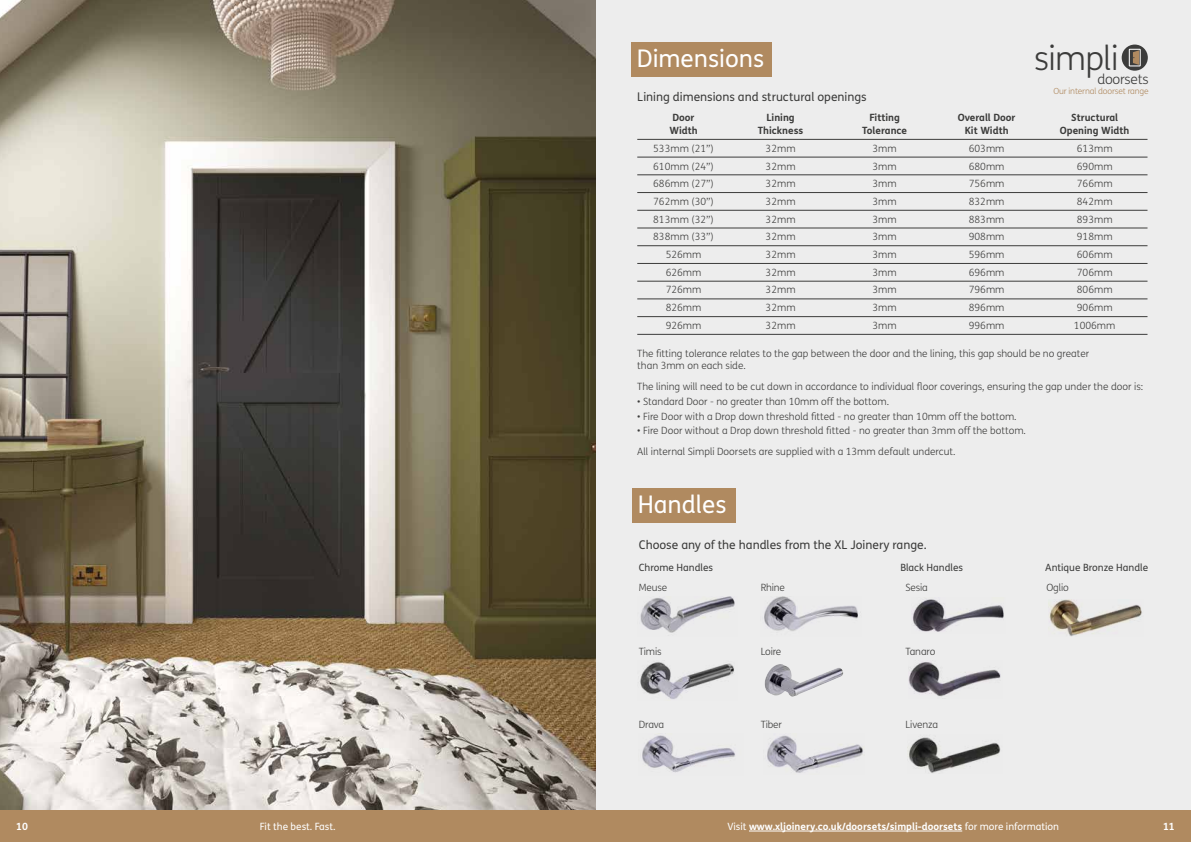
<style>
.page{position:relative;width:1191px;height:842px;background:#fff}
.page>*{position:absolute;margin:0;border:0;box-sizing:border-box;transform-origin:0 0}
.t1{font:300 33.5px "FS Me";letter-spacing:-.02em;color:#3c3c3b}
.t2{font:24.3px "FS Me";color:#fff}
.t3{font:300 13.8px "FS Me";letter-spacing:-.02em;color:#3c3c3b}
.t4{font:12px "FS Me";color:#3c3c3b}
.t5{font:300 10px/12px "FS Me";color:#3c3c3b}
.t6{font:700 10px "FS Me";color:#3c3c3b}
.t7{font:700 10px "FS Me";color:#fff}
.t8{font:10px "FS Me";color:#3c3c3b}
.t9{font:10px "FS Me";color:#fff}
.t10{font:300 8.4px "FS Me";letter-spacing:-.02em;color:#b08a60}
.s1{font-weight:400}
</style>
<div class="page">
<div style="left:595px;top:0;width:596px;height:831px;background:#ededed"></div>
<svg style="left:1121px;top:45px;width:26px;height:26px"></svg>
<svg style="left:1128px;top:49px;width:12px;height:17px"></svg>
<hr style="left:637px;top:157px;width:510px;height:1px;background:#3c3c3b">
<hr style="left:637px;top:139px;width:510px;height:1px;background:#3c3c3b">
<hr style="left:637px;top:175px;width:510px;height:1px;background:#3c3c3b">
<hr style="left:637px;top:192px;width:510px;height:1px;background:#3c3c3b">
<hr style="left:637px;top:210px;width:510px;height:1px;background:#3c3c3b">
<hr style="left:637px;top:228px;width:510px;height:1px;background:#3c3c3b">
<hr style="left:637px;top:246px;width:510px;height:1px;background:#3c3c3b">
<hr style="left:637px;top:281px;width:510px;height:1px;background:#3c3c3b">
<hr style="left:637px;top:316px;width:510px;height:1px;background:#3c3c3b">
<hr style="left:637px;top:334px;width:510px;height:1px;background:#3c3c3b">
<hr style="left:637px;top:263px;width:510px;height:1px;background:#3c3c3b">
<hr style="left:637px;top:299px;width:510px;height:1px;background:#3c3c3b">
<div style="left:631px;top:43px;width:140px;height:34px;background:#b08a60"></div>
<img style="left:912px;top:599px;width:92px;height:33px">
<img style="left:764px;top:596px;width:94px;height:35px">
<img style="left:642px;top:735px;width:93px;height:38px">
<img style="left:908px;top:662px;width:93px;height:35px">
<img style="left:640px;top:662px;width:94px;height:37px">
<div style="left:632px;top:489px;width:103px;height:34px;background:#b08a60"></div>
<img style="left:764px;top:664px;width:79px;height:33px">
<img style="left:907px;top:737px;width:94px;height:36px">
<img style="left:640px;top:596px;width:95px;height:37px">
<img style="left:767px;top:735px;width:96px;height:38px">
<img style="left:1048px;top:599px;width:94px;height:37px">
<img style="left:0;top:0;width:595px;height:811px">
<div style="left:0;top:811px;width:1191px;height:31px;background:#b08a60"></div>
<hr style="left:749px;top:831px;width:213px;height:1px;background:#fff">
<h1 class="t1" style="left:1034px;top:36px;width:86px">simpli</h1>
<h2 class="t2" style="left:637px;top:42px;width:129px">Dimensions</h2>
<h3 class="t3" style="left:1097px;top:70px;width:53px">doorsets</h3>
<p class="t10" style="left:1053px;top:86px;width:97px">Our internal doorset range</p>
<p class="t4" style="left:637px;top:89px;width:231px">Lining dimensions and structural openings</p>
<p class="t6" style="left:672px;top:110px;width:24px">Door</p>
<p class="t6" style="left:766px;top:110px;width:30px">Lining</p>
<p class="t6" style="left:869px;top:110px;width:32px">Fitting</p>
<p class="t6" style="left:957px;top:110px;width:59px">Overall Door</p>
<p class="t6" style="left:1071px;top:110px;width:49px">Structural</p>
<p class="t6" style="left:669px;top:123px;width:30px">Width</p>
<p class="t6" style="left:758px;top:123px;width:47px">Thickness</p>
<p class="t6" style="left:862px;top:123px;width:46px">Tolerance</p>
<p class="t6" style="left:964px;top:123px;width:45px">Kit Width</p>
<p class="t6" style="left:1060px;top:123px;width:71px">Opening Width</p>
<p class="t5" style="left:653px;top:142px;width:62px">533mm (21”)</p>
<p class="t5" style="left:765px;top:142px;width:31px">32mm</p>
<p class="t5" style="left:872px;top:142px;width:26px">3mm</p>
<p class="t5" style="left:968px;top:142px;width:37px">603mm</p>
<p class="t5" style="left:1076px;top:142px;width:37px">613mm</p>
<p class="t5" style="left:653px;top:160px;width:62px">610mm (24”)</p>
<p class="t5" style="left:765px;top:160px;width:31px">32mm</p>
<p class="t5" style="left:872px;top:160px;width:26px">3mm</p>
<p class="t5" style="left:968px;top:160px;width:37px">680mm</p>
<p class="t5" style="left:1076px;top:160px;width:37px">690mm</p>
<p class="t5" style="left:653px;top:177px;width:62px">686mm (27”)</p>
<p class="t5" style="left:765px;top:177px;width:31px">32mm</p>
<p class="t5" style="left:872px;top:177px;width:26px">3mm</p>
<p class="t5" style="left:968px;top:177px;width:37px">756mm</p>
<p class="t5" style="left:1076px;top:177px;width:37px">766mm</p>
<p class="t5" style="left:653px;top:195px;width:62px">762mm (30”)</p>
<p class="t5" style="left:765px;top:195px;width:31px">32mm</p>
<p class="t5" style="left:872px;top:195px;width:26px">3mm</p>
<p class="t5" style="left:968px;top:195px;width:37px">832mm</p>
<p class="t5" style="left:1076px;top:195px;width:37px">842mm</p>
<p class="t5" style="left:653px;top:213px;width:62px">813mm (32”)</p>
<p class="t5" style="left:765px;top:213px;width:31px">32mm</p>
<p class="t5" style="left:872px;top:213px;width:26px">3mm</p>
<p class="t5" style="left:968px;top:213px;width:37px">883mm</p>
<p class="t5" style="left:1076px;top:213px;width:37px">893mm</p>
<p class="t5" style="left:653px;top:230px;width:62px">838mm (33”)</p>
<p class="t5" style="left:765px;top:230px;width:31px">32mm</p>
<p class="t5" style="left:872px;top:230px;width:26px">3mm</p>
<p class="t5" style="left:968px;top:230px;width:37px">908mm</p>
<p class="t5" style="left:1076px;top:230px;width:37px">918mm</p>
<p class="t5" style="left:665px;top:248px;width:37px">526mm</p>
<p class="t5" style="left:765px;top:248px;width:31px">32mm</p>
<p class="t5" style="left:872px;top:248px;width:26px">3mm</p>
<p class="t5" style="left:968px;top:248px;width:37px">596mm</p>
<p class="t5" style="left:1076px;top:248px;width:37px">606mm</p>
<p class="t5" style="left:665px;top:266px;width:37px">626mm</p>
<p class="t5" style="left:765px;top:266px;width:31px">32mm</p>
<p class="t5" style="left:872px;top:266px;width:26px">3mm</p>
<p class="t5" style="left:968px;top:266px;width:37px">696mm</p>
<p class="t5" style="left:1076px;top:266px;width:37px">706mm</p>
<p class="t5" style="left:665px;top:283px;width:37px">726mm</p>
<p class="t5" style="left:765px;top:283px;width:31px">32mm</p>
<p class="t5" style="left:872px;top:283px;width:26px">3mm</p>
<p class="t5" style="left:968px;top:283px;width:37px">796mm</p>
<p class="t5" style="left:1076px;top:283px;width:37px">806mm</p>
<p class="t5" style="left:665px;top:301px;width:37px">826mm</p>
<p class="t5" style="left:765px;top:301px;width:31px">32mm</p>
<p class="t5" style="left:872px;top:301px;width:26px">3mm</p>
<p class="t5" style="left:968px;top:301px;width:37px">896mm</p>
<p class="t5" style="left:1076px;top:301px;width:37px">906mm</p>
<p class="t5" style="left:665px;top:319px;width:37px">926mm</p>
<p class="t5" style="left:765px;top:319px;width:31px">32mm</p>
<p class="t5" style="left:872px;top:319px;width:26px">3mm</p>
<p class="t5" style="left:968px;top:319px;width:37px">996mm</p>
<p class="t5" style="left:1074px;top:319px;width:43px">1006mm</p>
<p class="t5" style="left:637px;top:348px;width:453px">The fitting tolerance relates to the gap between the door and the lining, this gap should be no greater than 3mm on each side.</p>
<p class="t5" style="left:637px;top:380px;width:507px">The lining will need to be cut down in accordance to individual floor coverings, ensuring the gap under the door is:</p>
<p class="t5" style="left:637px;top:395px;width:253px">• Standard Door - no greater than 10mm off the bottom.</p>
<p class="t5" style="left:637px;top:410px;width:381px">• Fire Door with a Drop down threshold fitted - no greater than 10mm off the bottom.</p>
<p class="t5" style="left:637px;top:420px;width:390px;line-height:20.5px">• Fire Door without a Drop down threshold fitted - no greater than 3mm off the bottom.<br>All internal Simpli Doorsets are supplied with a 13mm default undercut.</p>
<h2 class="t2" style="left:637px;top:488px;width:90px">Handles</h2>
<p class="t4" style="left:639px;top:536px;width:289px">Choose any of the handles from the XL Joinery range.</p>
<p class="t8" style="left:639px;top:561px;width:76px">Chrome Handles</p>
<p class="t8" style="left:900px;top:561px;width:64px">Black Handles</p>
<p class="t8" style="left:1045px;top:561px;width:104px">Antique Bronze Handle</p>
<p class="t5" style="left:639px;top:581px;width:30px">Meuse</p>
<p class="t5" style="left:760px;top:581px;width:26px">Rhine</p>
<p class="t5" style="left:905px;top:581px;width:24px">Sesia</p>
<p class="t5" style="left:639px;top:645px;width:24px">Timis</p>
<p class="t5" style="left:905px;top:645px;width:31px">Tanaro</p>
<p class="t5" style="left:760px;top:645px;width:22px">Loire</p>
<p class="t5" style="left:639px;top:718px;width:27px">Drava</p>
<p class="t5" style="left:760px;top:718px;width:23px">Tiber</p>
<p class="t5" style="left:905px;top:718px;width:34px">Livenza</p>
<p class="t5" style="left:1046px;top:581px;width:24px">Oglio</p>
<p class="t7" style="left:16px;top:819px;width:13px">10</p>
<p class="t9" style="left:260px;top:820px;width:77px">Fit the best. Fast.</p>
<p class="t7" style="left:727px;top:819px;width:333px"><span class="s1">Visit</span> www.xljoinery.co.uk/doorsets/simpli-doorsets <span class="s1">for more information</span></p>
<p class="t7" style="left:1163px;top:819px;width:13px">11</p>
</div>
